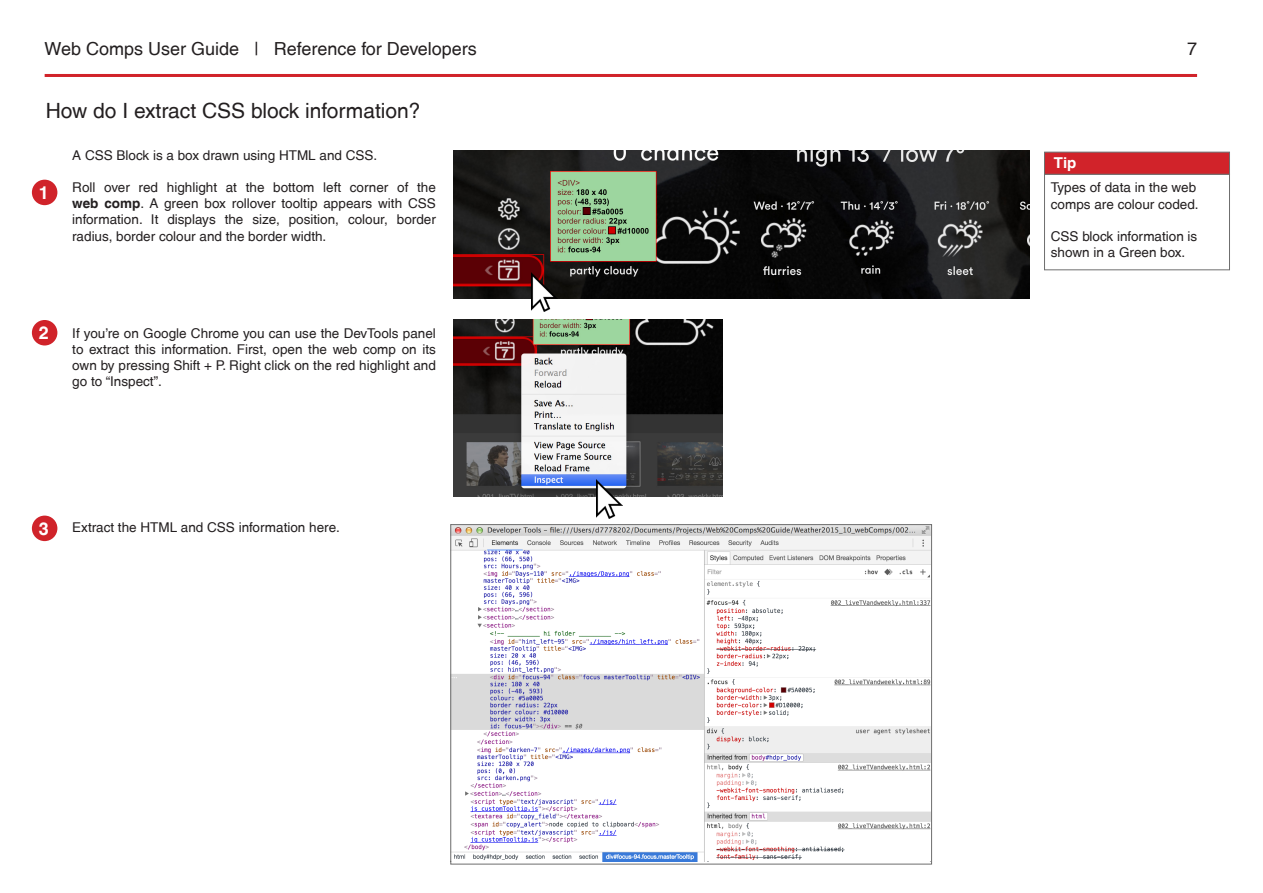
<style>
.page{position:relative;width:1263px;height:893px;background:#fff}
.page>*{position:absolute;margin:0;border:0;box-sizing:border-box;transform-origin:0 0}
.Large_Heading{font:500 21px "Ryans Helvetica";color:#231f20}
.t1{font:500 18px "Ryans Helvetica";color:#231f20}
.image_captions{font:700 18px "Ryans Helvetica";color:#fff}
.image_captions-2{font:700 15px "Ryans Helvetica";color:#fff}
.image_captions-3{font:500 13.5px/16.2px "Ryans Helvetica";color:#231f20;text-align:justify}
.s1{font-weight:700}
</style>
<div class="page">
<hr style="left:45px;top:74px;width:1152px;height:3px;background:#d1232a">
<img style="left:454px;top:151px;width:575px;height:148px">
<img style="left:531px;top:272px;width:27px;height:40px">
<img style="left:454px;top:320px;width:269px;height:176px">
<div style="left:32px;top:180px;width:25px;height:25px;background:#d0232a;border-radius:50%"></div>
<div style="left:32px;top:320px;width:25px;height:25px;background:#d0232a;border-radius:50%"></div>
<div style="left:1044px;top:174px;width:186px;height:96px;border:1px solid #6e6e6e"></div>
<div style="left:1044px;top:152px;width:186px;height:22px;background:#d1232a;border:1px solid #6e6e6e"></div>
<img style="left:596px;top:479px;width:27px;height:40px">
<img style="left:453px;top:526px;width:477px;height:335px">
<div style="left:32px;top:516px;width:25px;height:25px;background:#d0232a;border-radius:50%"></div>
<h2 class="t1" style="left:45px;top:39px;width:434px">Web Comps User Guide | Reference for Developers</h2>
<h2 class="t1" style="left:1187px;top:39px;width:12px">7</h2>
<p class="Large_Heading" style="left:46px;top:99px;width:376px">How do I extract CSS block information?</p>
<p class="image_captions-3" style="left:72px;top:147px;width:306px">A CSS Block is a box drawn using HTML and CSS.</p>
<p class="image_captions-3" style="left:72px;top:179px;width:365px">Roll over red highlight at the bottom left corner of the <span class="s1">web comp</span>. A green box rollover tooltip appears with CSS information. It displays the size, position, colour, border radius, border colour and the border width.</p>
<p class="image_captions" style="left:39px;top:182px;width:12px">1</p>
<p class="image_captions" style="left:39px;top:322px;width:12px">2</p>
<p class="image_captions-3" style="left:72px;top:325px;width:365px">If you’re on Google Chrome you can use the DevTools panel to extract this information. First, open the web comp on its own by pressing Shift + P. Right click on the red highlight and go to “Inspect”.</p>
<p class="image_captions" style="left:39px;top:518px;width:12px">3</p>
<p class="image_captions-3" style="left:72px;top:519px;width:269px">Extract the HTML and CSS information here.</p>
<p class="image_captions-2" style="left:1054px;top:154px;width:24px">Tip</p>
<p class="image_captions-3" style="left:1051px;top:180px;width:149px">Types of data in the web comps are colour coded.</p>
<p class="image_captions-3" style="left:1051px;top:228px;width:148px">CSS block information is shown in a Green box.</p>
</div>
